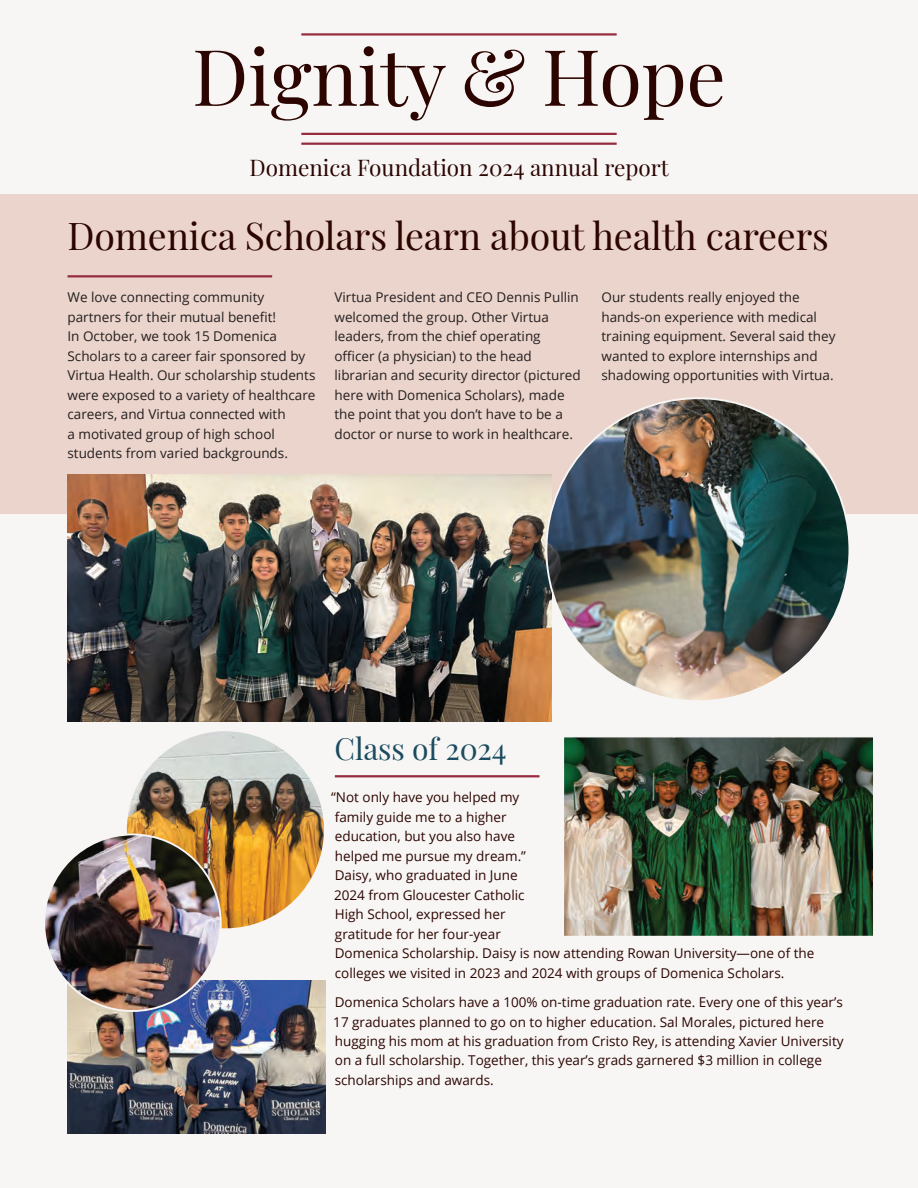
<style>
.page{position:relative;width:918px;height:1188px;background:#f7f6f5}
.page>*{position:absolute;margin:0;border:0;box-sizing:border-box;transform-origin:0 0}
.t1{font:78px "Playfair Display";letter-spacing:-.005em;color:#2c0500}
.t2{font:37.5px "Playfair Display";letter-spacing:-.005em;color:#2c0500}
.t3{font:30px "Playfair Display";letter-spacing:-.005em;color:#1a4b5e}
.t4{font:22.5px "Playfair Display";color:#2c0500}
.t5{font:13.5px/19.5px "Open Sans";color:#231f20}
.t6{font:13.5px/19.5px "Open Sans";color:#2c0500}
</style>
<div class="page">
<div style="left:0;top:194px;width:918px;height:320px;background:#ebd4cb"></div>
<hr style="left:301px;top:133px;width:316px;height:2px;background:#972c3f">
<hr style="left:301px;top:143px;width:316px;height:2px;background:#972c3f">
<hr style="left:301px;top:33px;width:316px;height:3px;background:#972c3f">
<img style="left:565px;top:738px;width:307px;height:197px">
<div style="left:563px;top:736px;width:311px;height:201px;border:1px solid #f7f6f5"></div>
<img style="left:68px;top:980px;width:258px;height:154px">
<img style="left:68px;top:474px;width:484px;height:247px">
<hr style="left:68px;top:275px;width:204px;height:2px;background:#972c3f">
<img style="left:126px;top:730px;width:199px;height:199px;border-radius:99px">
<hr style="left:335px;top:775px;width:204px;height:2px;background:#972c3f">
<img style="left:546px;top:398px;width:303px;height:303px;border-radius:151px">
<img style="left:44px;top:834px;width:177px;height:177px;border-radius:88px">
<h1 class="t1" style="left:192px;top:16px;width:535px">Dignity &amp; Hope</h1>
<h3 class="t4" style="left:250px;top:150px;width:421px">Domenica Foundation 2024 annual report</h3>
<h2 class="t2" style="left:68px;top:207px;width:763px">Domenica Scholars learn about health careers</h2>
<p class="t5" style="left:68px;top:287px;width:249px">We love connecting community partners for their mutual benefit!<br>In October, we took 15 Domenica Scholars to a career fair sponsored by Virtua Health. Our scholarship students were exposed to a variety of healthcare careers, and Virtua connected with<br>a motivated group of high school students from varied backgrounds.</p>
<p class="t5" style="left:335px;top:287px;width:248px">Virtua President and CEO Dennis Pullin welcomed the group. Other Virtua leaders, from the chief operating officer (a physician) to the head librarian and security director (pictured here with Domenica Scholars), made the point that you don’t have to be a doctor or nurse to work in healthcare.</p>
<p class="t5" style="left:602px;top:287px;width:236px">Our students really enjoyed the hands-on experience with medical training equipment. Several said they wanted to explore internships and shadowing opportunities with Virtua.</p>
<h3 class="t3" style="left:335px;top:726px;width:174px">Class of 2024</h3>
<p class="t6" style="left:331px;top:787px;width:485px">“Not only have you helped my<br>family guide me to a higher<br>education, but you also have<br>helped me pursue my dream.”<br>Daisy, who graduated in June<br>2024 from Gloucester Catholic<br>High School, expressed her<br>gratitude for her four-year<br>Domenica Scholarship. Daisy is now attending Rowan University—one of the colleges we visited in 2023 and 2024 with groups of Domenica Scholars.</p>
<p class="t6" style="left:333px;top:992px;width:512px">Domenica Scholars have a 100% on-time graduation rate. Every one of this year’s 17 graduates planned to go on to higher education. Sal Morales, pictured here hugging his mom at his graduation from Cristo Rey, is attending Xavier University on a full scholarship. Together, this year’s grads garnered $3 million in college scholarships and awards.</p>
</div>
